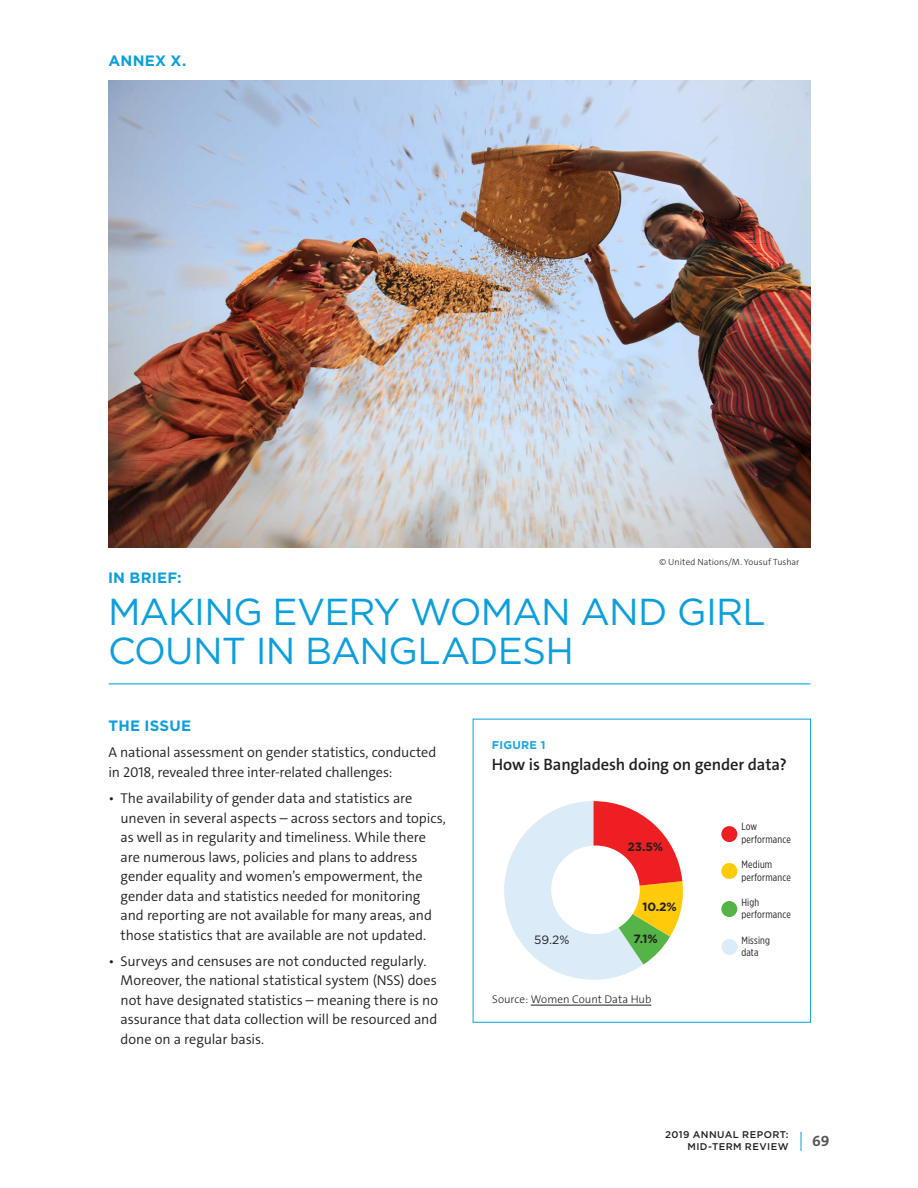
<style>
.page{position:relative;width:918px;height:1188px;background:#fff}
.page>*{position:absolute;margin:0;border:0;box-sizing:border-box;transform-origin:0 0}
.Section_Header__Spac{font:37.5px/39px "Gotham";letter-spacing:-.02em;color:#0c9fdc}
.BOX_Title{font:600 16.5px "The Sans C4 s";letter-spacing:-.005em;color:#231f20}
.Brief_Text_Sub_Head{font:700 15px "Gotham";letter-spacing:.015em;color:#0c9fdc}
.Section_Header__Spac-2{font:700 15px "Gotham";letter-spacing:.015em;color:#0c9fdc}
.t1{font:15px "The Sans Bold Caps";color:#57585a}
.BODY_TEXT__black{font:300 14.25px/19.5px "The Sans C4 s";letter-spacing:-.005em;color:#231f20}
.t2{font:700 12px "Gotham";color:#231f20}
.t3{font:12px "Gotham";color:#231f20}
.BOX_Body_Text{font:300 11.25px "The Sans C4 s";color:#231f20}
.BOX_____Purple__CHIL{font:700 11.25px "Gotham";letter-spacing:.02em;color:#19a6df}
.t4{font:10.5px/12.6px "Gotham X Narrow";letter-spacing:.02em;color:#231f20}
.t5{font:500 9.75px/12px "Gotham";letter-spacing:.05em;color:#231f20;text-align:right}
.Copyright__Flush_Rig{font:300 9px "The Sans C4 s";letter-spacing:.005em;color:#231f20}
</style>
<div class="page">
<svg style="left:801px;top:1132px;width:1px;height:19px"></svg>
<hr style="left:109px;top:683px;width:701px;height:1px;background:#00aeef">
<img style="left:109px;top:81px;width:702px;height:467px">
<div style="left:473px;top:719px;width:338px;height:304px;background:#fff;border:1px solid #0c9fdc"></div>
<svg style="left:504px;top:801px;width:179px;height:179px"></svg>
<hr style="left:531px;top:1005px;width:120px;height:1px;background:#231f20">
<div style="left:551px;top:846px;width:89px;height:88px;background:#fff;border-radius:50%"></div>
<div style="left:721px;top:826px;width:16px;height:16px;background:#ee1f23;border-radius:50%"></div>
<div style="left:721px;top:863px;width:16px;height:16px;background:#feca0a;border-radius:50%"></div>
<div style="left:721px;top:901px;width:16px;height:16px;background:#54b447;border-radius:50%"></div>
<div style="left:722px;top:939px;width:16px;height:16px;background:#dbecf8;border-radius:50%"></div>
<p class="Brief_Text_Sub_Head" style="left:109px;top:52px;width:79px">ANNEX X.</p>
<p class="Copyright__Flush_Rig" style="left:660px;top:556px;width:141px">© United Nations/M. Yousuf Tushar</p>
<p class="Section_Header__Spac-2" style="left:108px;top:569px;width:75px">IN BRIEF:</p>
<p class="Section_Header__Spac" style="left:108px;top:591px;width:659px">MAKING EVERY WOMAN AND GIRL<br>COUNT IN BANGLADESH</p>
<p class="Brief_Text_Sub_Head" style="left:109px;top:717px;width:84px">THE ISSUE</p>
<p class="BODY_TEXT__black" style="left:109px;top:743px;width:329px">A national assessment on gender statistics, conducted in 2018, revealed three inter-related challenges:</p>
<p class="BODY_TEXT__black" style="left:121px;top:789px;width:327px;text-indent:-12px">• The availability of gender data and statistics are uneven in several aspects – across sectors and topics, as well as in regularity and timeliness. While there are numerous laws, policies and plans to address gender equality and women’s empowerment, the gender data and statistics needed for monitoring and reporting are not available for many areas, and those statistics that are available are not updated.</p>
<p class="BODY_TEXT__black" style="left:121px;top:951px;width:319px;text-indent:-12px">• Surveys and censuses are not conducted regularly.<br>Moreover, the national statistical system (NSS) does not have designated statistics – meaning there is no assurance that data collection will be resourced and done on a regular basis.</p>
<p class="BOX_____Purple__CHIL" style="left:492px;top:738px;width:55px">FIGURE 1</p>
<p class="BOX_Title" style="left:492px;top:754px;width:296px">How is Bangladesh doing on gender data?</p>
<p class="t2" style="left:627px;top:840px;width:37px">23.5%</p>
<p class="t2" style="left:642px;top:900px;width:36px">10.2%</p>
<p class="t3" style="left:534px;top:933px;width:37px">59.2%</p>
<p class="t2" style="left:633px;top:932px;width:26px">7.1%</p>
<p class="BOX_Body_Text" style="left:492px;top:992px;width:161px">Source: Women Count Data Hub</p>
<p class="t4" style="left:741px;top:820px;width:51px">Low performance</p>
<p class="t4" style="left:741px;top:858px;width:51px">Medium performance</p>
<p class="t4" style="left:741px;top:896px;width:51px">High performance</p>
<p class="t4" style="left:741px;top:934px;width:30px">Missing data</p>
<p class="t5" style="left:665px;top:1129px;width:125px">2019 ANNUAL REPORT:<br>MID-TERM REVIEW</p>
<p class="t1" style="left:812px;top:1129px;width:19px">69</p>
</div>
